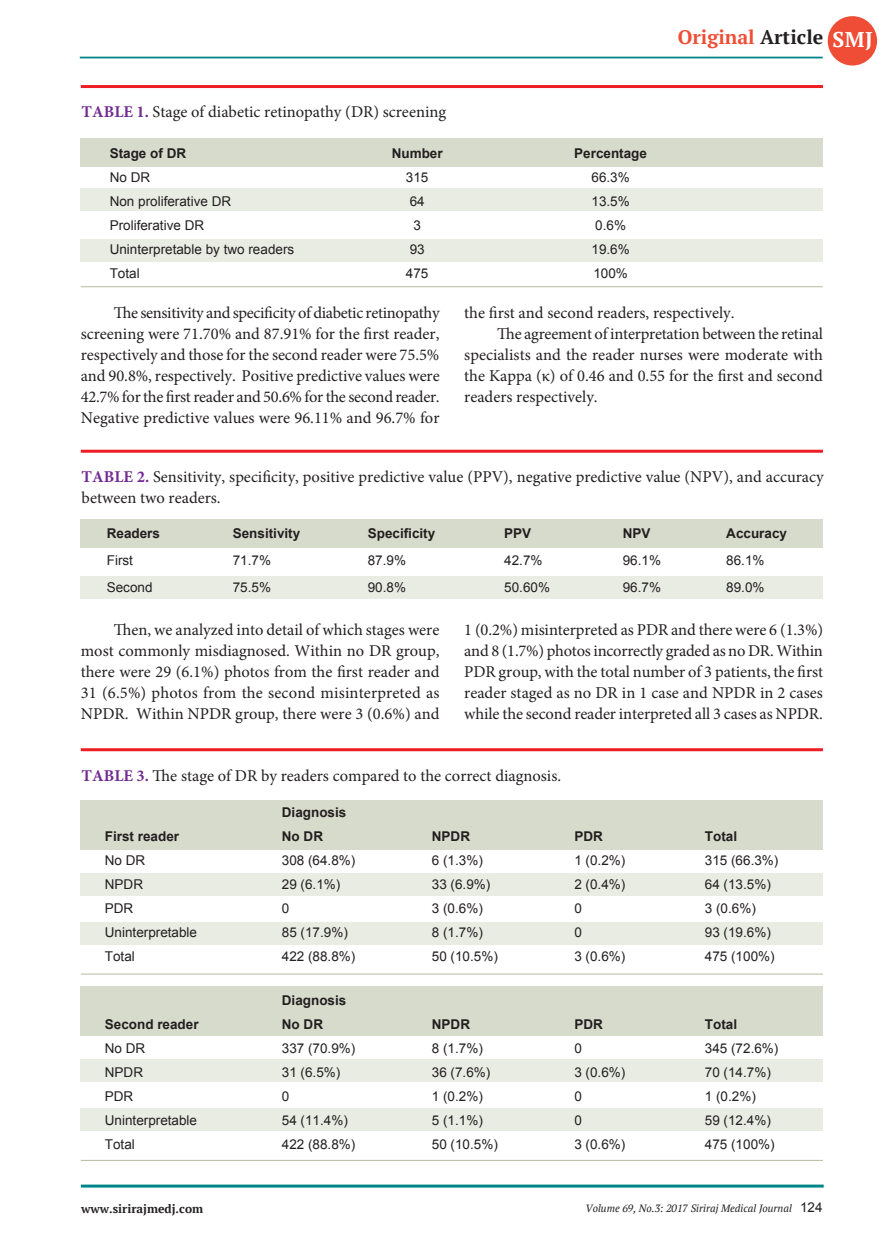
<style>
.page{position:relative;width:891px;height:1242px;background:#fff}
.page>*{position:absolute;margin:0;border:0;box-sizing:border-box;transform-origin:0 0}
.t1{font:700 19.5px "PT Serif";color:#ef4d35}
.t2{font:16.5px/21px "Minion Pro";color:#231f20;text-align:justify}
.t3{font:13.5px "Arial";color:#231f20}
.t4{font:700 13.5px "Arial";color:#231f20}
.t5{font:700 12px "PT Serif";color:#231f20}
.t6{font:italic 10.5px "PT Serif";color:#231f20}
.s1{color:#231f20}
.s2{font-size:21.3px;color:#fff}
.s3{font-weight:700;color:#722b91}
.s4{font-family:"Arial";font-style:normal;font-size:13.5px}
</style>
<div class="page">
<hr style="left:80px;top:57px;width:743px;height:1px;background:#008689">
<hr style="left:81px;top:1185px;width:743px;height:3px;background:#008689">
<div style="left:828px;top:16px;width:49px;height:50px;background:#ef4d35;border-radius:50%"></div>
<div style="left:81px;top:139px;width:742px;height:28px;background:#d7dbcb"></div>
<div style="left:81px;top:519px;width:742px;height:29px;background:#d7dbcb"></div>
<div style="left:81px;top:800px;width:742px;height:49px;background:#d7dbcb"></div>
<div style="left:81px;top:986px;width:742px;height:49px;background:#d7dbcb"></div>
<div style="left:81px;top:188px;width:742px;height:23px;background:#e9ece3"></div>
<div style="left:81px;top:576px;width:742px;height:23px;background:#e9ece3"></div>
<div style="left:81px;top:873px;width:742px;height:22px;background:#e9ece3"></div>
<div style="left:81px;top:1060px;width:742px;height:22px;background:#e9ece3"></div>
<div style="left:81px;top:922px;width:742px;height:23px;background:#e9ece3"></div>
<div style="left:81px;top:1109px;width:742px;height:22px;background:#e9ece3"></div>
<div style="left:81px;top:240px;width:742px;height:22px;background:#e9ece3"></div>
<hr style="left:81px;top:85px;width:742px;height:3px;background:#ee1d23">
<hr style="left:81px;top:286px;width:742px;height:1px;background:#bcc3ab">
<hr style="left:81px;top:974px;width:742px;height:1px;background:#bcc3ab">
<hr style="left:81px;top:1160px;width:742px;height:1px;background:#bcc3ab">
<hr style="left:81px;top:450px;width:742px;height:3px;background:#ee1d23">
<hr style="left:81px;top:748px;width:742px;height:3px;background:#ee1d23">
<p class="t1" style="left:678px;top:24px;width:197px">Original <span class="s1">Article</span> <span class="s2">SMJ</span></p>
<p class="t2" style="left:82px;top:102px;width:366px"><span class="s3">TABLE 1.</span> Stage of diabetic retinopathy (DR) screening</p>
<p class="t4" style="left:110px;top:145px;width:78px">Stage of DR</p>
<p class="t4" style="left:392px;top:145px;width:53px">Number</p>
<p class="t4" style="left:574px;top:145px;width:74px">Percentage</p>
<p class="t3" style="left:110px;top:169px;width:42px">No DR</p>
<p class="t3" style="left:406px;top:169px;width:24px">315</p>
<p class="t3" style="left:592px;top:169px;width:40px">66.3%</p>
<p class="t3" style="left:110px;top:193px;width:123px">Non proliferative DR</p>
<p class="t3" style="left:410px;top:193px;width:17px">64</p>
<p class="t3" style="left:592px;top:193px;width:40px">13.5%</p>
<p class="t3" style="left:110px;top:217px;width:96px">Proliferative DR</p>
<p class="t3" style="left:413px;top:217px;width:9px">3</p>
<p class="t3" style="left:595px;top:217px;width:32px">0.6%</p>
<p class="t3" style="left:110px;top:241px;width:186px">Uninterpretable by two readers</p>
<p class="t3" style="left:410px;top:241px;width:17px">93</p>
<p class="t3" style="left:592px;top:241px;width:40px">19.6%</p>
<p class="t3" style="left:110px;top:265px;width:32px">Total</p>
<p class="t3" style="left:406px;top:265px;width:24px">475</p>
<p class="t3" style="left:593px;top:265px;width:36px">100%</p>
<p class="t2" style="left:81px;top:302px;width:360px;text-indent:33px">The sensitivity and specificity of diabetic retinopathy screening were 71.70% and 87.91% for the first reader, respectively and those for the second reader were 75.5% and 90.8%, respectively. Positive predictive values were 42.7% for the first reader and 50.6% for the second reader.<br>Negative predictive values were 96.11% and 96.7% for</p>
<p class="t2" style="left:464px;top:302px;width:272px">the first and second readers, respectively.</p>
<p class="t2" style="left:464px;top:323px;width:360px;text-indent:33px">The agreement of interpretation between the retinal specialists and the reader nurses were moderate with the Kappa (κ) of 0.46 and 0.55 for the first and second readers respectively.</p>
<p class="t2" style="left:82px;top:466px;width:744px"><span class="s3">TABLE 2.</span> Sensitivity, specificity, positive predictive value (PPV), negative predictive value (NPV), and accuracy between two readers.</p>
<p class="t4" style="left:107px;top:524px;width:55px">Readers</p>
<p class="t4" style="left:233px;top:524px;width:69px">Sensitivity</p>
<p class="t4" style="left:368px;top:524px;width:69px">Specificity</p>
<p class="t4" style="left:504px;top:524px;width:29px">PPV</p>
<p class="t4" style="left:623px;top:524px;width:29px">NPV</p>
<p class="t4" style="left:726px;top:524px;width:62px">Accuracy</p>
<p class="t3" style="left:107px;top:551px;width:28px">First</p>
<p class="t3" style="left:233px;top:551px;width:40px">71.7%</p>
<p class="t3" style="left:368px;top:551px;width:40px">87.9%</p>
<p class="t3" style="left:504px;top:551px;width:40px">42.7%</p>
<p class="t3" style="left:623px;top:551px;width:40px">96.1%</p>
<p class="t3" style="left:726px;top:551px;width:40px">86.1%</p>
<p class="t3" style="left:107px;top:578px;width:47px">Second</p>
<p class="t3" style="left:233px;top:578px;width:40px">75.5%</p>
<p class="t3" style="left:368px;top:578px;width:40px">90.8%</p>
<p class="t3" style="left:504px;top:578px;width:47px">50.60%</p>
<p class="t3" style="left:623px;top:578px;width:40px">96.7%</p>
<p class="t3" style="left:726px;top:578px;width:40px">89.0%</p>
<p class="t2" style="left:81px;top:620px;width:360px;text-indent:33px">Then, we analyzed into detail of which stages were most commonly misdiagnosed. Within no DR group, there were 29 (6.1%) photos from the first reader and 31 (6.5%) photos from the second misinterpreted as NPDR. Within NPDR group, there were 3 (0.6%) and</p>
<p class="t2" style="left:464px;top:620px;width:360px">1 (0.2%) misinterpreted as PDR and there were 6 (1.3%) and 8 (1.7%) photos incorrectly graded as no DR. Within PDR group, with the total number of 3 patients, the first reader staged as no DR in 1 case and NPDR in 2 cases while the second reader interpreted all 3 cases as NPDR.</p>
<p class="t2" style="left:82px;top:765px;width:481px"><span class="s3">TABLE 3.</span> The stage of DR by readers compared to the correct diagnosis.</p>
<p class="t4" style="left:282px;top:804px;width:66px">Diagnosis</p>
<p class="t4" style="left:105px;top:828px;width:76px">First reader</p>
<p class="t4" style="left:282px;top:828px;width:43px">No DR</p>
<p class="t4" style="left:432px;top:828px;width:40px">NPDR</p>
<p class="t4" style="left:574px;top:828px;width:30px">PDR</p>
<p class="t4" style="left:705px;top:828px;width:34px">Total</p>
<p class="t3" style="left:105px;top:852px;width:42px">No DR</p>
<p class="t3" style="left:282px;top:852px;width:75px">308 (64.8%)</p>
<p class="t3" style="left:432px;top:852px;width:53px">6 (1.3%)</p>
<p class="t3" style="left:574px;top:852px;width:53px">1 (0.2%)</p>
<p class="t3" style="left:705px;top:852px;width:75px">315 (66.3%)</p>
<p class="t3" style="left:105px;top:876px;width:40px">NPDR</p>
<p class="t3" style="left:282px;top:876px;width:60px">29 (6.1%)</p>
<p class="t3" style="left:432px;top:876px;width:60px">33 (6.9%)</p>
<p class="t3" style="left:574px;top:876px;width:53px">2 (0.4%)</p>
<p class="t3" style="left:705px;top:876px;width:68px">64 (13.5%)</p>
<p class="t3" style="left:105px;top:900px;width:30px">PDR</p>
<p class="t3" style="left:282px;top:900px;width:9px">0</p>
<p class="t3" style="left:432px;top:900px;width:53px">3 (0.6%)</p>
<p class="t3" style="left:574px;top:900px;width:9px">0</p>
<p class="t3" style="left:705px;top:900px;width:53px">3 (0.6%)</p>
<p class="t3" style="left:105px;top:924px;width:94px">Uninterpretable</p>
<p class="t3" style="left:282px;top:924px;width:68px">85 (17.9%)</p>
<p class="t3" style="left:432px;top:924px;width:53px">8 (1.7%)</p>
<p class="t3" style="left:574px;top:924px;width:9px">0</p>
<p class="t3" style="left:705px;top:924px;width:68px">93 (19.6%)</p>
<p class="t3" style="left:105px;top:948px;width:32px">Total</p>
<p class="t3" style="left:282px;top:948px;width:75px">422 (88.8%)</p>
<p class="t3" style="left:432px;top:948px;width:68px">50 (10.5%)</p>
<p class="t3" style="left:574px;top:948px;width:53px">3 (0.6%)</p>
<p class="t3" style="left:705px;top:948px;width:71px">475 (100%)</p>
<p class="t4" style="left:282px;top:992px;width:66px">Diagnosis</p>
<p class="t4" style="left:105px;top:1016px;width:95px">Second reader</p>
<p class="t4" style="left:282px;top:1016px;width:43px">No DR</p>
<p class="t4" style="left:432px;top:1016px;width:40px">NPDR</p>
<p class="t4" style="left:574px;top:1016px;width:30px">PDR</p>
<p class="t4" style="left:705px;top:1016px;width:34px">Total</p>
<p class="t3" style="left:105px;top:1040px;width:42px">No DR</p>
<p class="t3" style="left:282px;top:1040px;width:75px">337 (70.9%)</p>
<p class="t3" style="left:432px;top:1040px;width:53px">8 (1.7%)</p>
<p class="t3" style="left:574px;top:1040px;width:9px">0</p>
<p class="t3" style="left:705px;top:1040px;width:75px">345 (72.6%)</p>
<p class="t3" style="left:105px;top:1064px;width:40px">NPDR</p>
<p class="t3" style="left:282px;top:1064px;width:60px">31 (6.5%)</p>
<p class="t3" style="left:432px;top:1064px;width:60px">36 (7.6%)</p>
<p class="t3" style="left:574px;top:1064px;width:53px">3 (0.6%)</p>
<p class="t3" style="left:705px;top:1064px;width:68px">70 (14.7%)</p>
<p class="t3" style="left:105px;top:1088px;width:30px">PDR</p>
<p class="t3" style="left:282px;top:1088px;width:9px">0</p>
<p class="t3" style="left:432px;top:1088px;width:53px">1 (0.2%)</p>
<p class="t3" style="left:574px;top:1088px;width:9px">0</p>
<p class="t3" style="left:705px;top:1088px;width:53px">1 (0.2%)</p>
<p class="t3" style="left:105px;top:1112px;width:94px">Uninterpretable</p>
<p class="t3" style="left:282px;top:1112px;width:68px">54 (11.4%)</p>
<p class="t3" style="left:432px;top:1112px;width:53px">5 (1.1%)</p>
<p class="t3" style="left:574px;top:1112px;width:9px">0</p>
<p class="t3" style="left:705px;top:1112px;width:68px">59 (12.4%)</p>
<p class="t3" style="left:105px;top:1136px;width:32px">Total</p>
<p class="t3" style="left:282px;top:1136px;width:75px">422 (88.8%)</p>
<p class="t3" style="left:432px;top:1136px;width:68px">50 (10.5%)</p>
<p class="t3" style="left:574px;top:1136px;width:53px">3 (0.6%)</p>
<p class="t3" style="left:705px;top:1136px;width:71px">475 (100%)</p>
<p class="t5" style="left:81px;top:1201px;width:124px">www.sirirajmedj.com</p>
<p class="t6" style="left:586px;top:1202px;width:238px">Volume 69, No.3: 2017 Siriraj Medical Journal <span class="s4">124</span></p>
</div>
